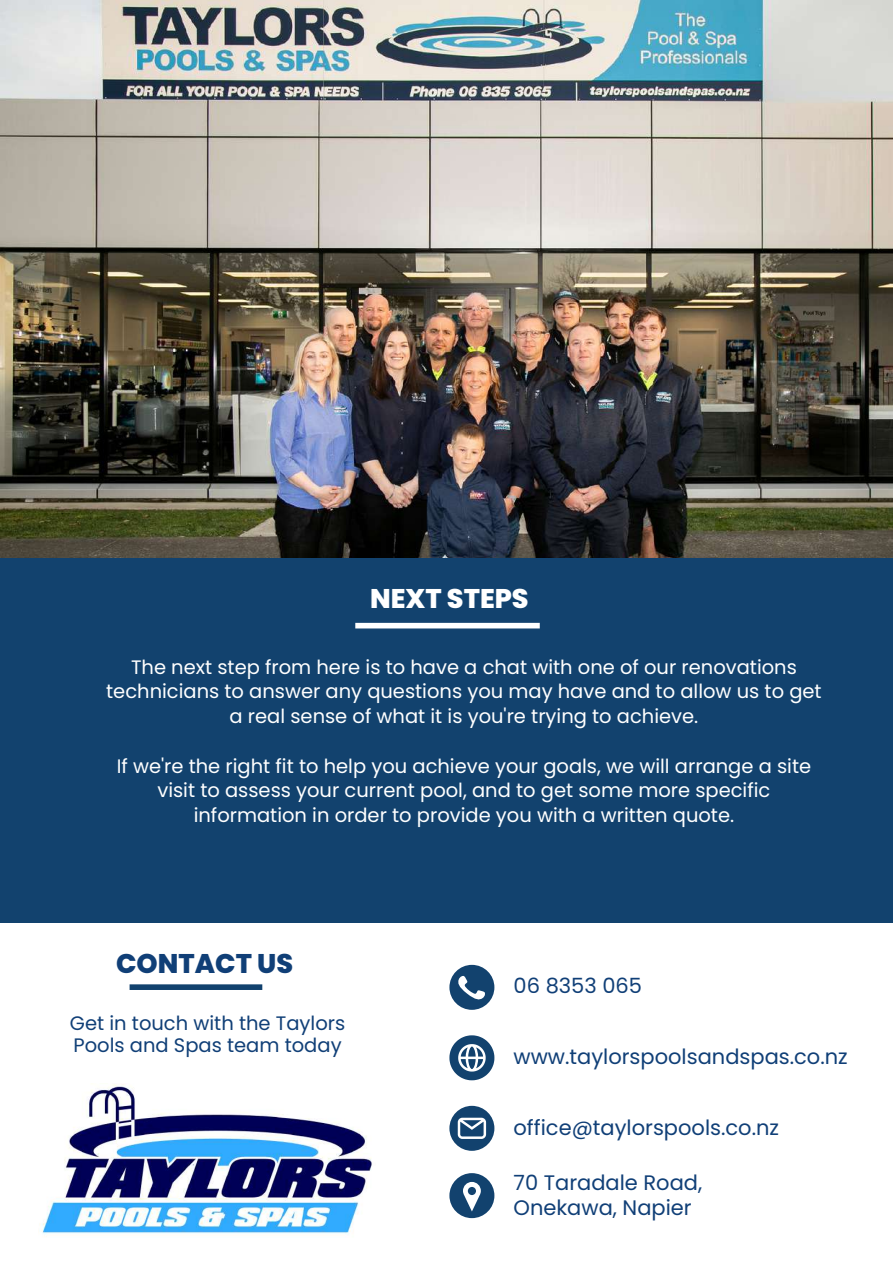
<style>
.page{position:relative;width:893px;height:1264px;background:#fff}
.page>*{position:absolute;margin:0;border:0;box-sizing:border-box;transform-origin:0 0}
.t1{font:800 27px "Poppins";color:#103f77}
.t2{font:800 27px "Poppins";color:#fff}
.t3{font:21px/24.8px "Poppins";color:#103f77}
.t4{font:19.5px/24.8px "Poppins";color:#fff;text-align:center}
.t5{font:19.5px/22.5px "Poppins";color:#103f77}
</style>
<div class="page">
<div style="left:130px;top:984px;width:132px;height:5px;background:#12426e"></div>
<img style="left:0;top:0;width:892px;height:558px">
<div style="left:0;top:558px;width:892px;height:365px;background:#12426e"></div>
<svg style="left:449px;top:964px;width:45px;height:45px"></svg>
<svg style="left:449px;top:1105px;width:45px;height:45px"></svg>
<svg style="left:449px;top:1035px;width:45px;height:45px"></svg>
<svg style="left:449px;top:1173px;width:45px;height:45px"></svg>
<div style="left:355px;top:623px;width:184px;height:5px;background:#fff"></div>
<img style="left:39px;top:1084px;width:333px;height:150px">
<h1 class="t2" style="left:370px;top:580px;width:160px">NEXT STEPS</h1>
<p class="t4" style="left:106px;top:654px;width:717px">The next step from here is to have a chat with one of our renovations technicians to answer any questions you may have and to allow us to get a real sense of what it is you're trying to achieve.</p>
<p class="t4" style="left:117px;top:753px;width:696px">If we're the right fit to help you achieve your goals, we will arrange a site visit to assess your current pool, and to get some more specific information in order to provide you with a written quote.</p>
<h1 class="t1" style="left:116px;top:944px;width:178px">CONTACT US</h1>
<p class="t5" style="left:70px;top:1011px;width:277px">Get in touch with the Taylors<br>Pools and Spas team today</p>
<p class="t3" style="left:513px;top:973px;width:130px">06 8353 065</p>
<p class="t3" style="left:513px;top:1044px;width:336px">www.taylorspoolsandspas.co.nz</p>
<p class="t3" style="left:513px;top:1115px;width:267px">office@taylorspools.co.nz</p>
<p class="t3" style="left:513px;top:1170px;width:190px">70 Taradale Road,<br>Onekawa, Napier</p>
</div>
